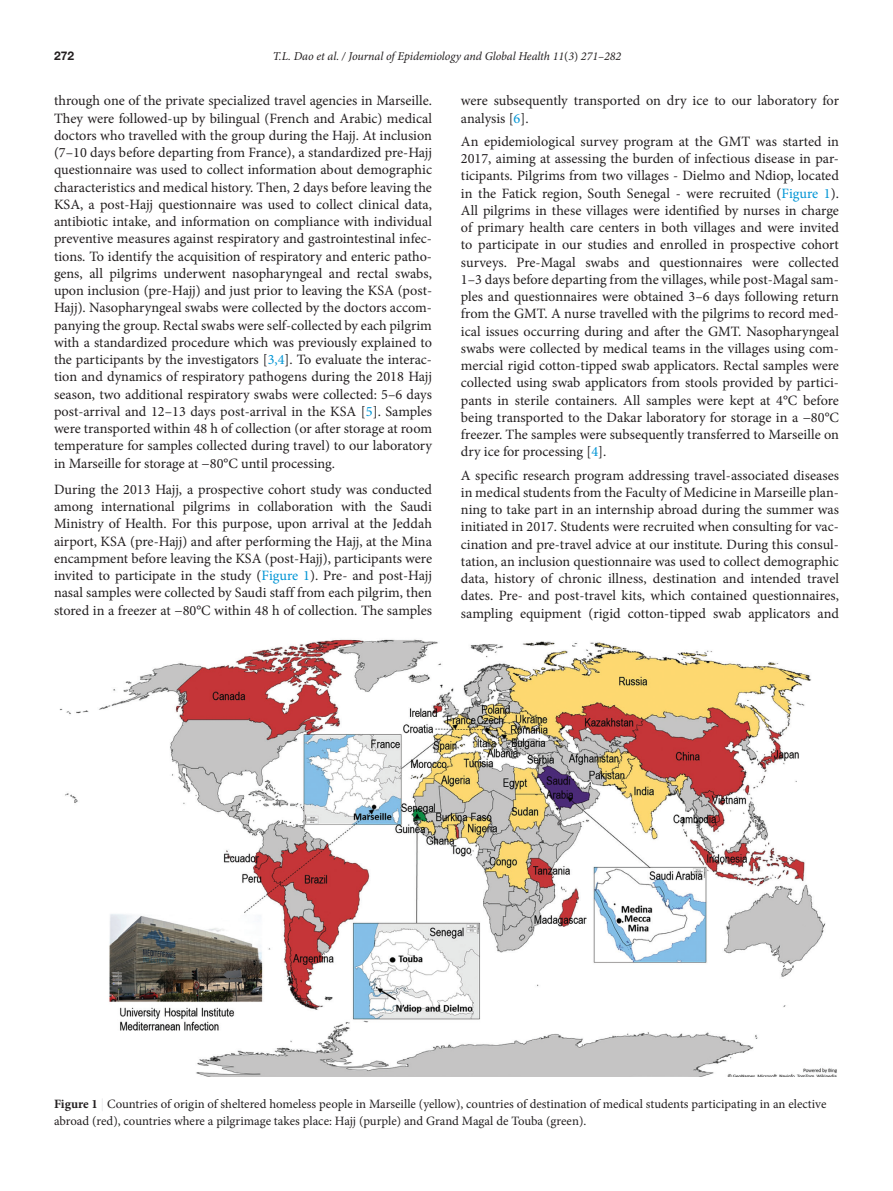
<style>
.page{position:relative;width:893px;height:1191px;background:#fff}
.page>*{position:absolute;margin:0;border:0;box-sizing:border-box;transform-origin:0 0}
.para-2{font:14.25px/17.2px "Minion Pro";color:#231f20;text-align:justify}
.para-1{font:14.25px/17.2px "Minion Pro";letter-spacing:-.005em;color:#231f20;text-align:justify}
.t1{font:12.75px/17.2px "Minion Pro";color:#231f20}
.LRH{font:italic 12px "Minion Pro";letter-spacing:-.005em;color:#231f20}
.LRH-2{font:700 12px "Helvetica Neue LT Std";color:#231f20}
.s1{font-style:normal}
.s2{color:#0095d5}
.s3{font-weight:700}
.s4{color:#e6e7e9}
</style>
<div class="page">
<img style="left:59px;top:639px;width:778px;height:437px">
<p class="LRH-2" style="left:54px;top:49px;width:22px">272</p>
<p class="LRH" style="left:273px;top:48px;width:350px">T.L. Dao et al. / Journal of Epidemiology and Global Health 11<span class="s1">(</span>3<span class="s1">)</span> 271–282</p>
<p class="para-1" style="left:54px;top:92px;width:380px">through one of the private specialized travel agencies in Marseille.<br>They were followed-up by bilingual (French and Arabic) medical doctors who travelled with the group during the Hajj. At inclusion (7–10 days before departing from France), a standardized pre-Hajj questionnaire was used to collect information about demographic characteristics and medical history. Then, 2 days before leaving the KSA, a post-Hajj questionnaire was used to collect clinical data, antibiotic intake, and information on compliance with individual preventive measures against respiratory and gastrointestinal infec&shy;tions. To identify the acquisition of respiratory and enteric patho&shy;gens, all pilgrims underwent nasopharyngeal and rectal swabs, upon inclusion (pre-Hajj) and just prior to leaving the KSA (post-Hajj). Nasopharyngeal swabs were collected by the doctors accom&shy;panying the group. Rectal swabs were self-collected by each pilgrim with a standardized procedure which was previously explained to the participants by the investigators [<span class="s2">3,4</span>]. To evaluate the interac&shy;tion and dynamics of respiratory pathogens during the 2018 Hajj season, two additional respiratory swabs were collected: 5–6 days post-arrival and 12–13 days post-arrival in the KSA [<span class="s2">5</span>]. Samples were transported within 48 h of collection (or after storage at room temperature for samples collected during travel) to our laboratory in Marseille for storage at −80°C until processing.</p>
<p class="para-2" style="left:54px;top:481px;width:380px">During the 2013 Hajj, a prospective cohort study was conducted among international pilgrims in collaboration with the Saudi Ministry of Health. For this purpose, upon arrival at the Jeddah airport, KSA (pre-Hajj) and after performing the Hajj, at the Mina encampment before leaving the KSA (post-Hajj), participants were invited to participate in the study (<span class="s2">Figure 1</span>). Pre- and post-Hajj nasal samples were collected by Saudi staff from each pilgrim, then stored in a freezer at −80°C within 48 h of collection. The samples</p>
<p class="para-2" style="left:461px;top:92px;width:379px">were subsequently transported on dry ice to our laboratory for analysis [<span class="s2">6</span>].</p>
<p class="para-2" style="left:461px;top:133px;width:380px">An epidemiological survey program at the GMT was started in 2017, aiming at assessing the burden of infectious disease in par&shy;ticipants. Pilgrims from two villages - Dielmo and Ndiop, located in the Fatick region, South Senegal - were recruited (<span class="s2">Figure 1</span>).<br>All pilgrims in these villages were identified by nurses in charge of primary health care centers in both villages and were invited to participate in our studies and enrolled in prospective cohort surveys. Pre-Magal swabs and questionnaires were collected 1–3 days before departing from the villages, while post-Magal sam&shy;ples and questionnaires were obtained 3–6 days following return from the GMT. A nurse travelled with the pilgrims to record med&shy;ical issues occurring during and after the GMT. Nasopharyngeal swabs were collected by medical teams in the villages using com&shy;mercial rigid cotton-tipped swab applicators. Rectal samples were collected using swab applicators from stools provided by partici&shy;pants in sterile containers. All samples were kept at 4°C before being transported to the Dakar laboratory for storage in a −80°C freezer. The samples were subsequently transferred to Marseille on dry ice for processing [<span class="s2">4</span>].</p>
<p class="para-2" style="left:461px;top:466px;width:380px">A specific research program addressing travel-associated diseases in medical students from the Faculty of Medicine in Marseille plan&shy;ning to take part in an internship abroad during the summer was initiated in 2017. Students were recruited when consulting for vac&shy;cination and pre-travel advice at our institute. During this consul&shy;tation, an inclusion questionnaire was used to collect demographic data, history of chronic illness, destination and intended travel dates. Pre- and post-travel kits, which contained questionnaires, sampling equipment (rigid cotton-tipped swab applicators and</p>
<p class="t1" style="left:54px;top:1095px;width:774px"><span class="s3">Figure 1</span> <span class="s4">|</span> Countries of origin of sheltered homeless people in Marseille (yellow), countries of destination of medical students participating in an elective abroad (red), countries where a pilgrimage takes place: Hajj (purple) and Grand Magal de Touba (green).</p>
</div>
